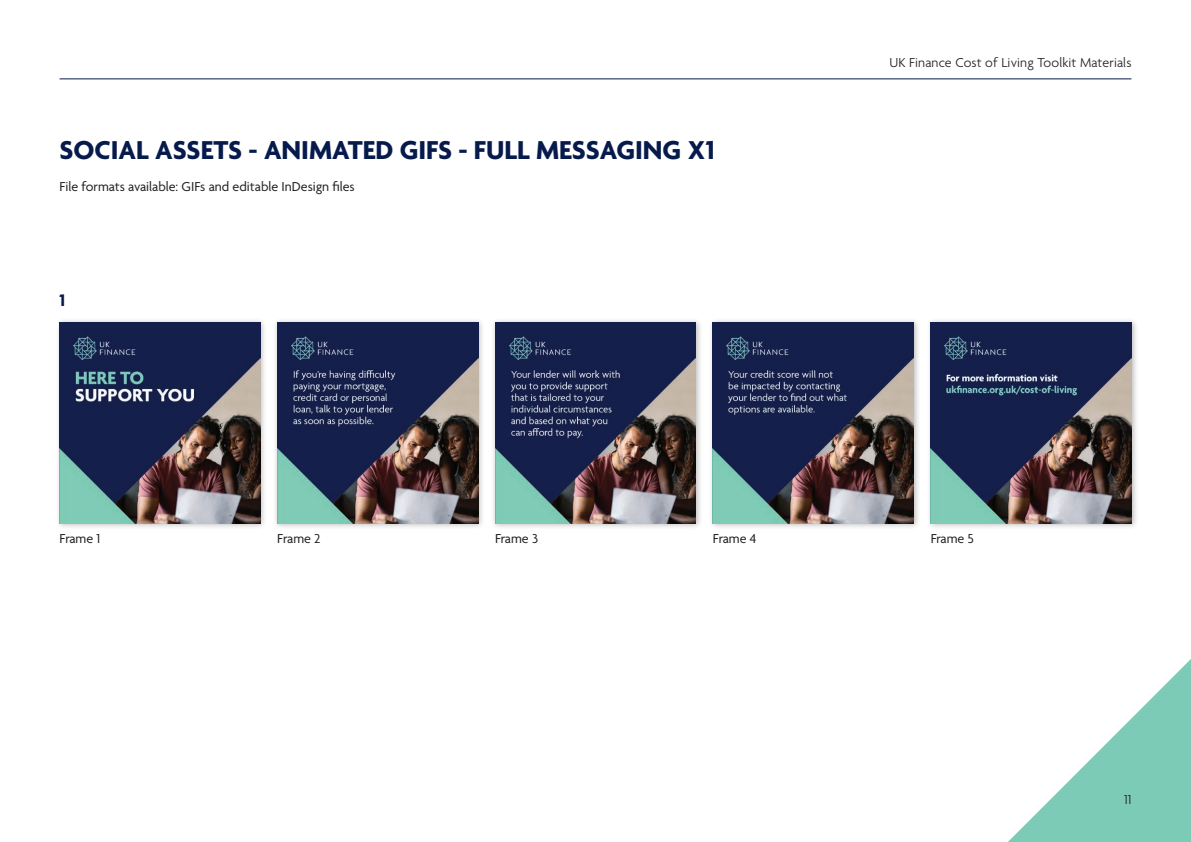
<style>
.page{position:relative;width:1191px;height:842px;background:#fff}
.page>*{position:absolute;margin:0;border:0;box-sizing:border-box;transform-origin:0 0}
.t1{font:700 28px "Agenda";color:#061b4c}
.t2{font:700 18px "Agenda";color:#061b4c}
.t3{font:14px "Agenda";color:#231f20}
.t4{font:300 14px "Agenda";letter-spacing:.01em;color:#231f20}
</style>
<div class="page">
<svg style="left:1008px;top:659px;width:183px;height:183px"></svg>
<hr style="left:60px;top:79px;width:1071px;height:1px;background:#061b4c">
<div style="left:55px;top:318px;width:212px;height:212px;background:#231f20;opacity:.3"></div>
<img style="left:60px;top:322px;width:200px;height:201px">
<div style="left:708px;top:318px;width:212px;height:212px;background:#231f20;opacity:.3"></div>
<img style="left:713px;top:322px;width:200px;height:201px">
<div style="left:273px;top:318px;width:212px;height:212px;background:#231f20;opacity:.3"></div>
<img style="left:277px;top:322px;width:201px;height:201px">
<div style="left:926px;top:318px;width:212px;height:212px;background:#231f20;opacity:.3"></div>
<img style="left:930px;top:322px;width:201px;height:201px">
<div style="left:491px;top:318px;width:212px;height:212px;background:#231f20;opacity:.3"></div>
<img style="left:495px;top:322px;width:201px;height:201px">
<h1 class="t1" style="left:60px;top:135px;width:656px">SOCIAL ASSETS - ANIMATED GIFS - FULL MESSAGING X1</h1>
<p class="t3" style="left:60px;top:179px;width:297px">File formats available: GIFs and editable InDesign files</p>
<p class="t2" style="left:60px;top:291px;width:7px">1</p>
<p class="t4" style="left:889px;top:55px;width:243px">UK Finance Cost of Living Toolkit Materials</p>
<p class="t3" style="left:60px;top:531px;width:42px">Frame 1</p>
<p class="t3" style="left:277px;top:531px;width:45px">Frame 2</p>
<p class="t3" style="left:495px;top:531px;width:45px">Frame 3</p>
<p class="t3" style="left:713px;top:531px;width:45px">Frame 4</p>
<p class="t3" style="left:930px;top:531px;width:45px">Frame 5</p>
<p class="t4" style="left:1124px;top:792px;width:9px">11</p>
</div>
